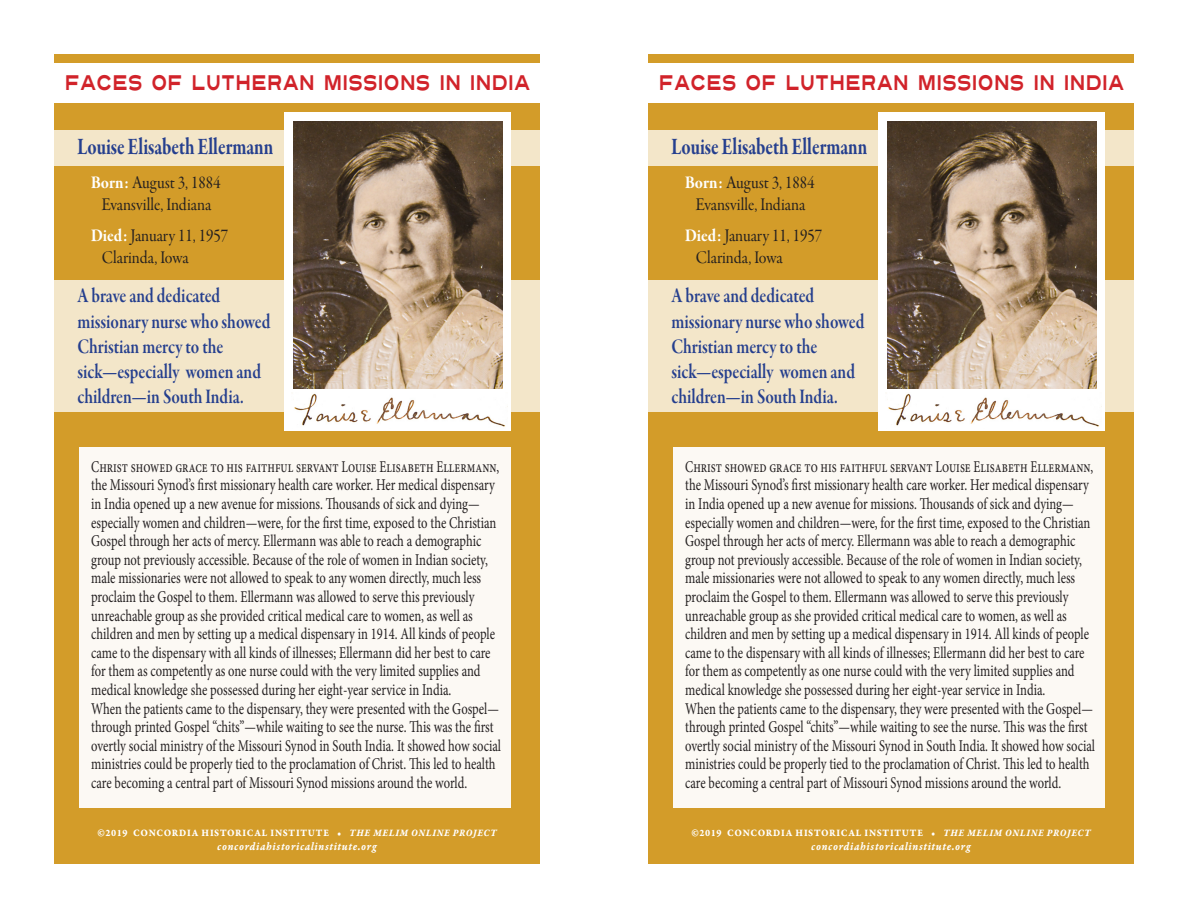
<style>
.page{position:relative;width:1188px;height:918px;background:#fff}
.page>*{position:absolute;margin:0;border:0;box-sizing:border-box;transform-origin:0 0}
.t1{font:24px "Garamond Premr Pro Bd Subh";color:#253f8e;scale:.76 1}
.t2{font:21px/25.2px "Garamond Premr Pro Smbd Subh";color:#253f8e;scale:.81 1}
.t3{font:21px "Turnpike";letter-spacing:.02em;color:#d1232a;scale:.69 1}
.t4{font:18px "Garamond Premr Pro Subh";color:#231f20;scale:.9 1}
.t5{font:16.5px/18.6px "Minion Pro";color:#231f20;scale:.76 1}
.t6{font:16.5px "Minion Pro";color:#231f20;scale:.74 1}
.t7{font:12px "Garamond Premr Pro Bd It Capt";letter-spacing:.06em;color:#fff;scale:.9 1}
.t8{font:10.5px "Garamond Premr Pro Bd Capt";letter-spacing:.06em;color:#fff;scale:.9 1}
.s1{font-family:"Garamond Premr Pro Bd Subh";color:#fff}
.s2{font-family:"Garamond Premr Pro Bd It Capt"}
</style>
<div class="page">
<div style="left:54px;top:104px;width:486px;height:760px;background:#d39c29"></div>
<div style="left:54px;top:54px;width:486px;height:9px;background:#d39c29"></div>
<div style="left:54px;top:130px;width:486px;height:36px;background:#f3e6c9"></div>
<div style="left:54px;top:281px;width:486px;height:131px;background:#f3e6c9"></div>
<div style="left:79px;top:447px;width:432px;height:361px;background:#fcf9f4"></div>
<div style="left:284px;top:112px;width:227px;height:319px;background:#fff"></div>
<img style="left:294px;top:122px;width:209px;height:267px">
<img style="left:294px;top:393px;width:211px;height:34px">
<div style="left:648px;top:104px;width:486px;height:760px;background:#d39c29"></div>
<div style="left:648px;top:54px;width:486px;height:9px;background:#d39c29"></div>
<div style="left:648px;top:130px;width:486px;height:36px;background:#f3e6c9"></div>
<div style="left:648px;top:281px;width:486px;height:131px;background:#f3e6c9"></div>
<div style="left:673px;top:447px;width:432px;height:361px;background:#fcf9f4"></div>
<div style="left:878px;top:112px;width:227px;height:319px;background:#fff"></div>
<img style="left:888px;top:122px;width:209px;height:267px">
<img style="left:888px;top:393px;width:211px;height:34px">
<p class="t3" style="left:65px;top:67px;width:676px">FACES OF LUTHERAN MISSIONS IN INDIA</p>
<p class="t1" style="left:77px;top:133px;width:259px">Louise Elisabeth Ellermann</p>
<p class="t4" style="left:91px;top:172px;width:145px"><span class="s1">Born:</span> August 3, 1884</p>
<p class="t4" style="left:102px;top:194px;width:123px">Evansville, Indiana</p>
<p class="t4" style="left:91px;top:225px;width:154px"><span class="s1">Died:</span> January 11, 1957</p>
<p class="t4" style="left:102px;top:247px;width:98px">Clarinda, Iowa</p>
<p class="t2" style="left:77px;top:284px;width:240px">A brave and dedicated missionary nurse who showed<br>Christian mercy to the sick—especially women and children—in South India.</p>
<p class="t6" style="left:91px;top:456px;width:553px">Christ showed grace to his faithful servant Louise Elisabeth Ellermann,</p>
<p class="t5" style="left:91px;top:476px;width:535px">the Missouri Synod’s first missionary health care worker. Her medical dispensary in India opened up a new avenue for missions. Thousands of sick and dying— especially women and children—were, for the first time, exposed to the Christian Gospel through her acts of mercy. Ellermann was able to reach a demographic group not previously accessible. Because of the role of women in Indian society, male missionaries were not allowed to speak to any women directly, much less proclaim the Gospel to them. Ellermann was allowed to serve this previously unreachable group as she provided critical medical care to women, as well as children and men by setting up a medical dispensary in 1914. All kinds of people came to the dispensary with all kinds of illnesses; Ellermann did her best to care for them as competently as one nurse could with the very limited supplies and medical knowledge she possessed during her eight-year service in India.</p>
<p class="t5" style="left:91px;top:699px;width:541px">When the patients came to the dispensary, they were presented with the Gospel— through printed Gospel “chits”—while waiting to see the nurse. This was the first overtly social ministry of the Missouri Synod in South India. It showed how social ministries could be properly tied to the proclamation of Christ. This led to health care becoming a central part of Missouri Synod missions around the world.</p>
<p class="t8" style="left:97px;top:826px;width:445px">©2019 CONCORDIA HISTORICAL INSTITUTE • <span class="s2">THE MELIM ONLINE PROJECT</span></p>
<p class="t7" style="left:217px;top:839px;width:179px">concordiahistoricalinstitute.org</p>
<p class="t3" style="left:659px;top:67px;width:676px">FACES OF LUTHERAN MISSIONS IN INDIA</p>
<p class="t1" style="left:671px;top:133px;width:259px">Louise Elisabeth Ellermann</p>
<p class="t4" style="left:685px;top:172px;width:145px"><span class="s1">Born:</span> August 3, 1884</p>
<p class="t4" style="left:696px;top:194px;width:123px">Evansville, Indiana</p>
<p class="t4" style="left:685px;top:225px;width:154px"><span class="s1">Died:</span> January 11, 1957</p>
<p class="t4" style="left:696px;top:247px;width:98px">Clarinda, Iowa</p>
<p class="t2" style="left:671px;top:284px;width:240px">A brave and dedicated missionary nurse who showed<br>Christian mercy to the sick—especially women and children—in South India.</p>
<p class="t6" style="left:685px;top:456px;width:553px">Christ showed grace to his faithful servant Louise Elisabeth Ellermann,</p>
<p class="t5" style="left:685px;top:476px;width:535px">the Missouri Synod’s first missionary health care worker. Her medical dispensary in India opened up a new avenue for missions. Thousands of sick and dying— especially women and children—were, for the first time, exposed to the Christian Gospel through her acts of mercy. Ellermann was able to reach a demographic group not previously accessible. Because of the role of women in Indian society, male missionaries were not allowed to speak to any women directly, much less proclaim the Gospel to them. Ellermann was allowed to serve this previously unreachable group as she provided critical medical care to women, as well as children and men by setting up a medical dispensary in 1914. All kinds of people came to the dispensary with all kinds of illnesses; Ellermann did her best to care for them as competently as one nurse could with the very limited supplies and medical knowledge she possessed during her eight-year service in India.</p>
<p class="t5" style="left:685px;top:699px;width:541px">When the patients came to the dispensary, they were presented with the Gospel— through printed Gospel “chits”—while waiting to see the nurse. This was the first overtly social ministry of the Missouri Synod in South India. It showed how social ministries could be properly tied to the proclamation of Christ. This led to health care becoming a central part of Missouri Synod missions around the world.</p>
<p class="t8" style="left:691px;top:826px;width:445px">©2019 CONCORDIA HISTORICAL INSTITUTE • <span class="s2">THE MELIM ONLINE PROJECT</span></p>
<p class="t7" style="left:811px;top:839px;width:179px">concordiahistoricalinstitute.org</p>
</div>
